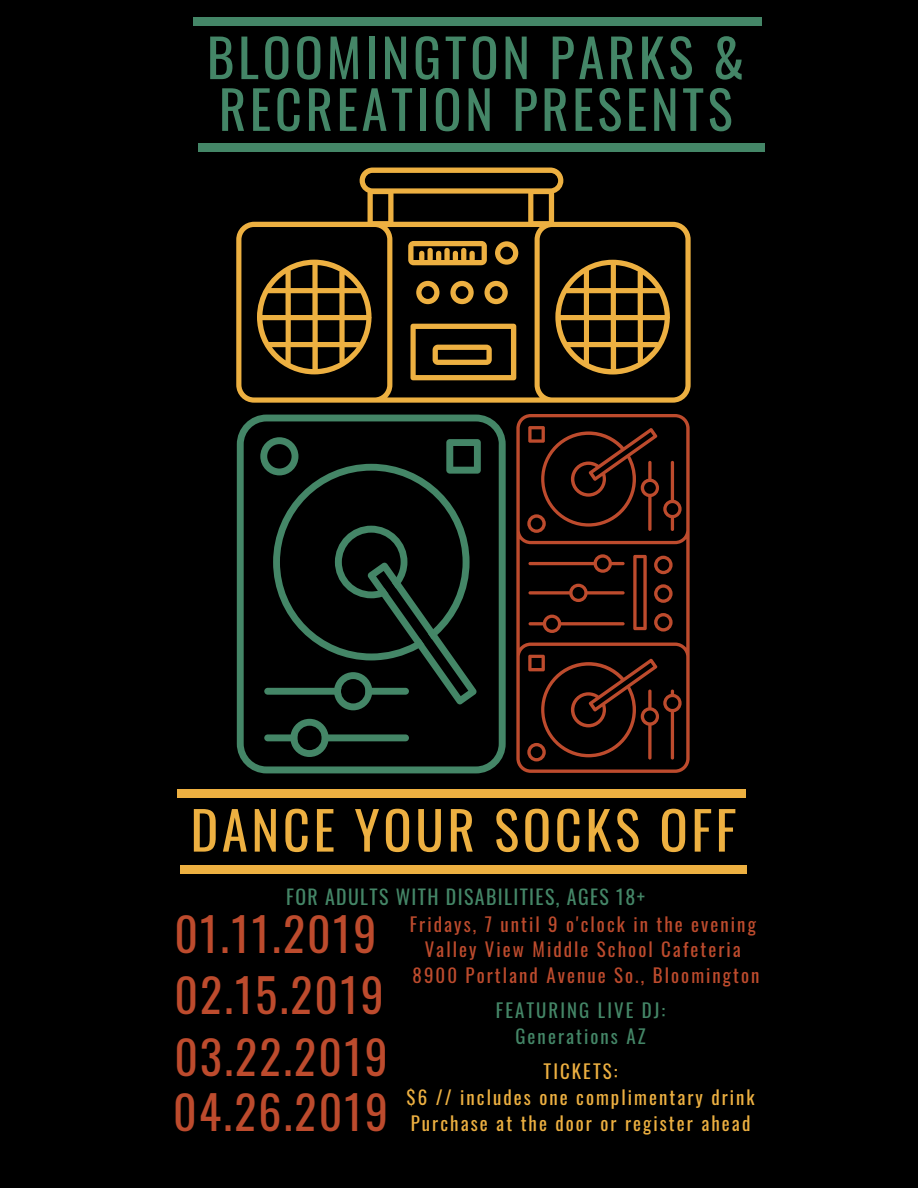
<style>
.page{position:relative;width:918px;height:1188px;background:#000}
.page>*{position:absolute;margin:0;border:0;box-sizing:border-box;transform-origin:0 0}
.t1{font:52.5px/51.8px "Oswald";letter-spacing:.07em;color:#448667}
.t2{font:52.5px "Oswald";letter-spacing:.07em;color:#edb041}
.t3{font:45.75px/61.3px "Oswald";letter-spacing:.05em;color:#bd4b2d}
.t4{font:19.95px "Oswald";letter-spacing:.07em;color:#448667}
.t5{font:18.9px/25.8px "Oswald";letter-spacing:.11em;color:#bd4b2d;text-align:center}
.t6{font:18.9px/25.8px "Oswald";letter-spacing:.11em;color:#edb041;text-align:center}
.t7{font:18.9px/25.8px "Oswald";letter-spacing:.11em;color:#448667;text-align:center}
</style>
<div class="page">
<svg style="left:516px;top:414px;width:174px;height:359px"></svg>
<svg style="left:527px;top:655px;width:155px;height:106px"></svg>
<svg style="left:633px;top:555px;width:14px;height:75px"></svg>
<svg style="left:236px;top:168px;width:455px;height:235px"></svg>
<svg style="left:555px;top:260px;width:115px;height:115px"></svg>
<svg style="left:237px;top:415px;width:269px;height:358px"></svg>
<svg style="left:264px;top:719px;width:145px;height:38px"></svg>
<svg style="left:260px;top:437px;width:221px;height:273px"></svg>
<div style="left:178px;top:789px;width:568px;height:9px;background:#edb041"></div>
<div style="left:194px;top:17px;width:568px;height:9px;background:#448667"></div>
<div style="left:180px;top:865px;width:567px;height:9px;background:#edb041"></div>
<div style="left:198px;top:143px;width:567px;height:9px;background:#448667"></div>
<h1 class="t1" style="left:207px;top:30px;width:539px">BLOOMINGTON PARKS &amp;<br>RECREATION PRESENTS</h1>
<h1 class="t2" style="left:191px;top:789px;width:547px">DANCE YOUR SOCKS OFF</h1>
<p class="t4" style="left:286px;top:881px;width:360px">FOR ADULTS WITH DISABILITIES, AGES 18+</p>
<h2 class="t3" style="left:174px;top:902px;width:215px">01.11.2019<br>02.15.2019<br>03.22.2019</h2>
<h2 class="t3" style="left:173px;top:1079px;width:216px">04.26.2019</h2>
<p class="t5" style="left:410px;top:910px;width:351px">Fridays, 7 until 9 o'clock in the evening<br>Valley View Middle School Cafeteria<br>8900 Portland Avenue So., Bloomington</p>
<p class="t7" style="left:496px;top:997px;width:171px">FEATURING LIVE DJ:<br>Generations AZ</p>
<p class="t6" style="left:406px;top:1057px;width:350px">TICKETS:<br>$6 // includes one complimentary drink<br>Purchase at the door or register ahead</p>
</div>
